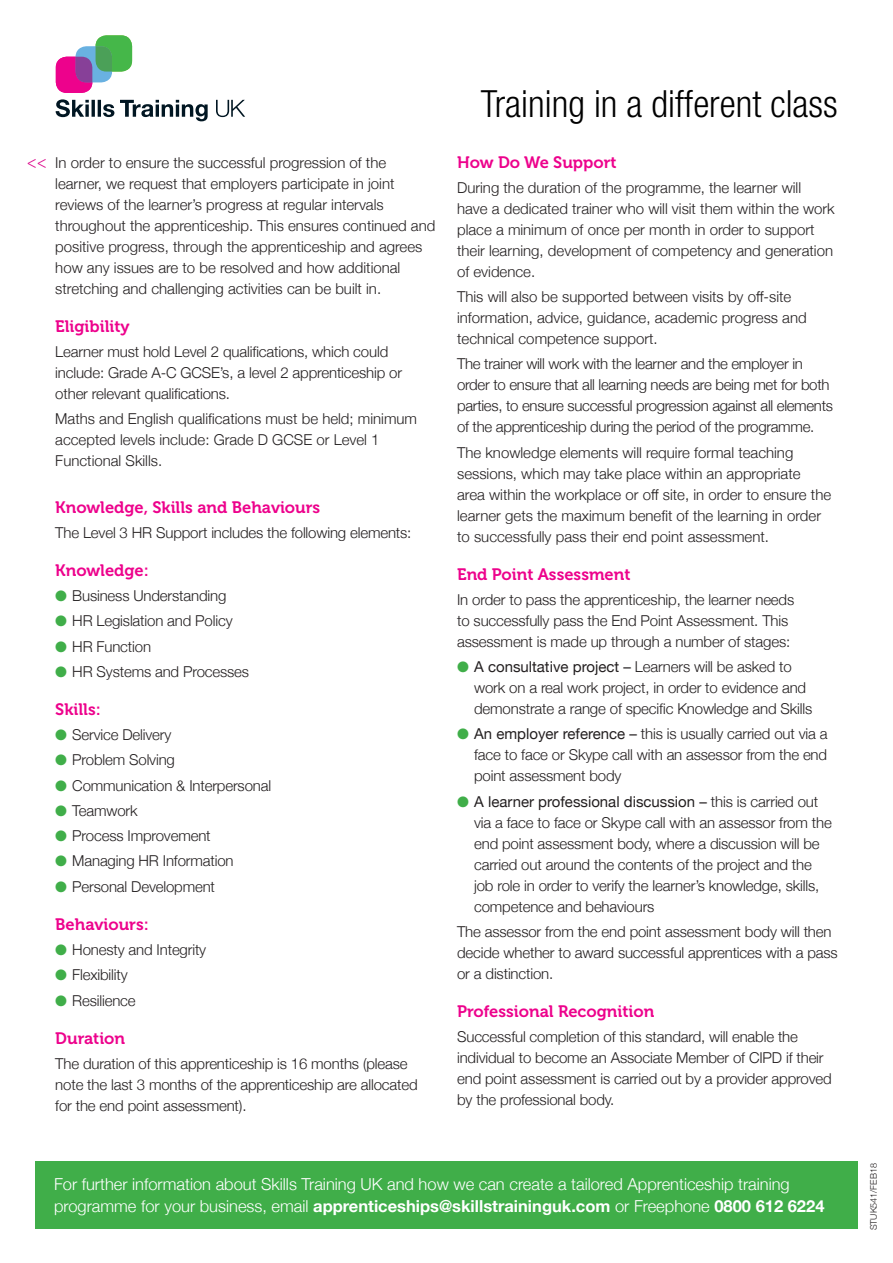
<style>
.page{position:relative;width:893px;height:1263px;background:#fff}
.page>*{position:absolute;margin:0;border:0;box-sizing:border-box;transform-origin:0 0}
.t1{font:300 condensed 37.5px "Helvetica Neue";color:#000}
.t2{font:300 16.5px/22.5px "Helvetica Neue";color:#fff}
.t3{font:16.5px "Museo 700";color:#ed028c}
.t4{font:300 15px/21px "Helvetica Neue";letter-spacing:-.01em;color:#231f20}
.t5{font:300 9px "Helvetica Neue";color:#231f20}
.s1{color:#40ae49}
.s2{font-weight:400}
.s3{font-weight:700}
</style>
<div class="page">
<div style="left:35px;top:1162px;width:823px;height:67px;background:#40ae49"></div>
<svg style="left:56px;top:35px;width:76px;height:58px"></svg>
<svg style="left:56px;top:99px;width:189px;height:22px"></svg>
<p class="t4" style="left:55px;top:151px;width:382px">In order to ensure the successful progression of the learner, we request that employers participate in joint reviews of the learner’s progress at regular intervals throughout the apprenticeship. This ensures continued and positive progress, through the apprenticeship and agrees how any issues are to be resolved and how additional stretching and challenging activities can be built in.</p>
<p class="t3" style="left:55px;top:317px;width:76px">Eligibility</p>
<p class="t4" style="left:55px;top:340px;width:348px">Learner must hold Level 2 qualifications, which could include: Grade A-C GCSE’s, a level 2 apprenticeship or other relevant qualifications.</p>
<p class="t4" style="left:55px;top:407px;width:363px">Maths and English qualifications must be held; minimum accepted levels include: Grade D GCSE or Level 1<br>Functional Skills.</p>
<p class="t3" style="left:55px;top:498px;width:267px">Knowledge, Skills and Behaviours</p>
<p class="t4" style="left:55px;top:521px;width:358px">The Level 3 HR Support includes the following elements:</p>
<p class="t3" style="left:55px;top:561px;width:95px">Knowledge:</p>
<p class="t4" style="left:55px;top:584px;width:173px"><span class="s1">●</span> Business Understanding</p>
<p class="t4" style="left:55px;top:609px;width:179px"><span class="s1">●</span> HR Legislation and Policy</p>
<p class="t4" style="left:55px;top:635px;width:97px"><span class="s1">●</span> HR Function</p>
<p class="t4" style="left:55px;top:660px;width:195px"><span class="s1">●</span> HR Systems and Processes</p>
<p class="t3" style="left:55px;top:700px;width:47px">Skills:</p>
<p class="t4" style="left:55px;top:723px;width:118px"><span class="s1">●</span> Service Delivery</p>
<p class="t4" style="left:55px;top:748px;width:121px"><span class="s1">●</span> Problem Solving</p>
<p class="t4" style="left:55px;top:774px;width:217px"><span class="s1">●</span> Communication &amp; Interpersonal</p>
<p class="t4" style="left:55px;top:799px;width:84px"><span class="s1">●</span> Teamwork</p>
<p class="t4" style="left:55px;top:824px;width:157px"><span class="s1">●</span> Process Improvement</p>
<p class="t4" style="left:55px;top:849px;width:180px"><span class="s1">●</span> Managing HR Information</p>
<p class="t4" style="left:55px;top:875px;width:161px"><span class="s1">●</span> Personal Development</p>
<p class="t3" style="left:55px;top:915px;width:95px">Behaviours:</p>
<p class="t4" style="left:55px;top:938px;width:152px"><span class="s1">●</span> Honesty and Integrity</p>
<p class="t4" style="left:55px;top:963px;width:74px"><span class="s1">●</span> Flexibility</p>
<p class="t4" style="left:55px;top:988px;width:82px"><span class="s1">●</span> Resilience</p>
<p class="t3" style="left:55px;top:1029px;width:71px">Duration</p>
<p class="t4" style="left:55px;top:1052px;width:364px">The duration of this apprenticeship is 16 months (please note the last 3 months of the apprenticeship are allocated for the end point assessment).</p>
<h1 class="t1" style="left:481px;top:82px;width:358px">Training in a different class</h1>
<p class="t3" style="left:457px;top:153px;width:161px">How Do We Support</p>
<p class="t4" style="left:457px;top:176px;width:379px">During the duration of the programme, the learner will have a dedicated trainer who will visit them within the work place a minimum of once per month in order to support their learning, development of competency and generation of evidence.</p>
<p class="t4" style="left:457px;top:285px;width:351px">This will also be supported between visits by off-site information, advice, guidance, academic progress and technical competence support.</p>
<p class="t4" style="left:457px;top:352px;width:377px">The trainer will work with the learner and the employer in order to ensure that all learning needs are being met for both parties, to ensure successful progression against all elements of the apprenticeship during the period of the programme.</p>
<p class="t4" style="left:457px;top:441px;width:376px">The knowledge elements will require formal teaching sessions, which may take place within an appropriate area within the workplace or off site, in order to ensure the learner gets the maximum benefit of the learning in order to successfully pass their end point assessment.</p>
<p class="t3" style="left:457px;top:565px;width:175px">End Point Assessment</p>
<p class="t4" style="left:457px;top:588px;width:339px">In order to pass the apprenticeship, the learner needs to successfully pass the End Point Assessment. This assessment is made up through a number of stages:</p>
<p class="t4" style="left:474px;top:655px;width:340px;text-indent:-17px"><span class="s1">●</span> <span class="s2">A consultative project –</span> Learners will be asked to work on a real work project, in order to evidence and demonstrate a range of specific Knowledge and Skills</p>
<p class="t4" style="left:474px;top:722px;width:355px;text-align:justify;text-indent:-17px"><span class="s1">●</span> <span class="s2">An employer reference –</span> this is usually carried out via a face to face or Skype call with an assessor from the end point assessment body</p>
<p class="t4" style="left:474px;top:790px;width:359px;text-indent:-17px"><span class="s1">●</span> <span class="s2">A learner professional discussion –</span> this is carried out via a face to face or Skype call with an assessor from the end point assessment body, where a discussion will be carried out around the contents of the project and the job role in order to verify the learner’s knowledge, skills, competence and behaviours</p>
<p class="t4" style="left:457px;top:920px;width:382px">The assessor from the end point assessment body will then decide whether to award successful apprentices with a pass or a distinction.</p>
<p class="t3" style="left:457px;top:1002px;width:199px">Professional Recognition</p>
<p class="t4" style="left:457px;top:1025px;width:376px">Successful completion of this standard, will enable the individual to become an Associate Member of CIPD if their end point assessment is carried out by a provider approved by the professional body.</p>
<p class="t2" style="left:54px;top:1171px;width:772px">For further information about Skills Training UK and how we can create a tailored Apprenticeship training programme for your business, email <span class="s3">apprenticeships@skillstraininguk.com</span> or Freephone <span class="s3">0800 612 6224</span></p>
<p class="t5" style="left:866px;top:1230px;width:68px;rotate:-90deg">STUK541/FEB18</p>
</div>
